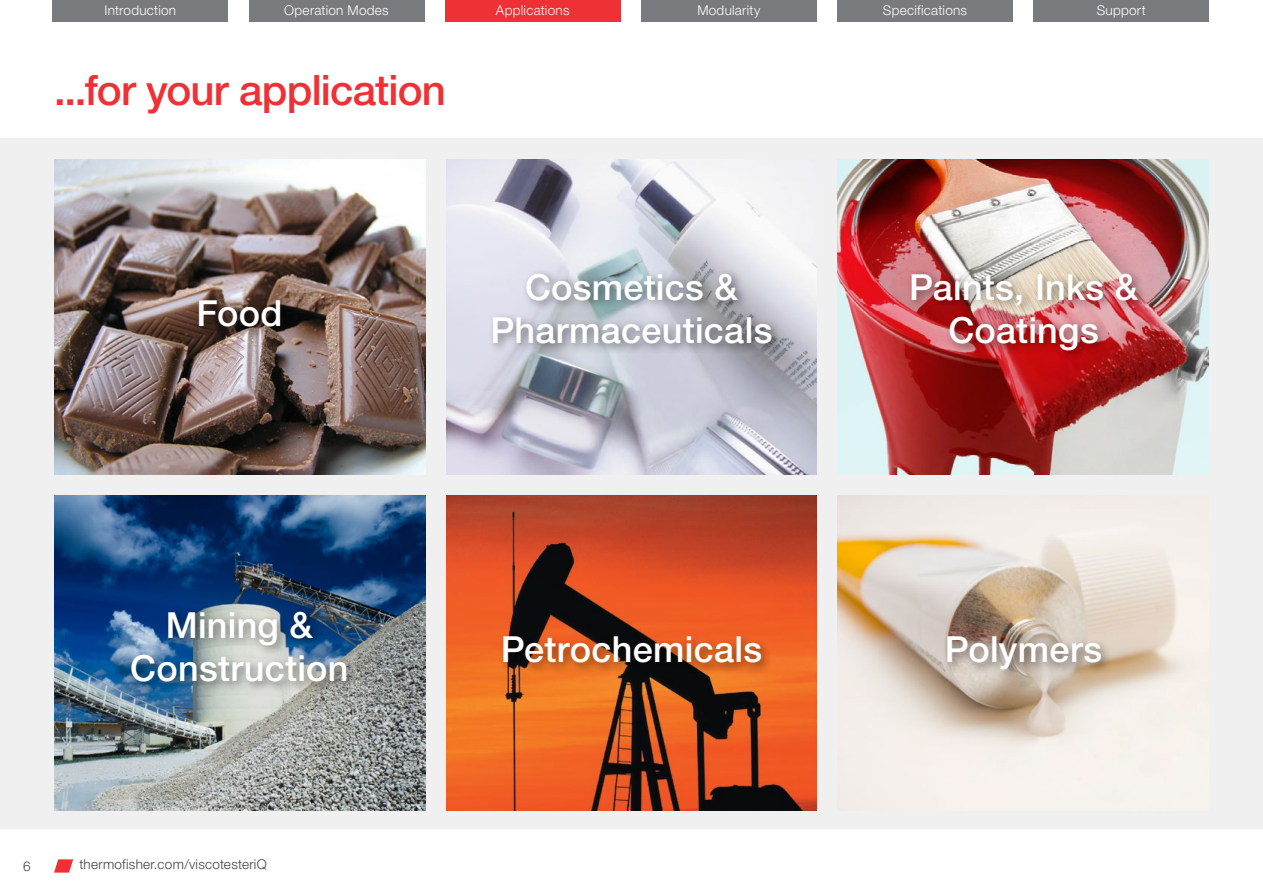
<style>
.page{position:relative;width:1263px;height:893px;background:#fff}
.page>*{position:absolute;margin:0;border:0;box-sizing:border-box;transform-origin:0 0}
.t1{font:500 42px "Helvetica Neue LTW1 G";letter-spacing:-.02em;color:#ee3134}
.t2{font:500 36px/43.2px "Helvetica Neue LTW1 G";letter-spacing:.005em;color:#fff;text-align:center}
.t3{font:300 13.5px "Helvetica Neue LTW1 G";letter-spacing:.02em;color:#fff}
.t4{font:300 13.5px "Helvetica Neue LTW1 G";letter-spacing:.02em;color:#414042}
</style>
<div class="page">
<div style="left:0;top:138px;width:1263px;height:690px;background:#f0f0f1"></div>
<img style="left:54px;top:159px;width:371px;height:315px">
<img style="left:446px;top:159px;width:371px;height:315px">
<img style="left:838px;top:159px;width:371px;height:315px">
<img style="left:54px;top:495px;width:371px;height:315px">
<img style="left:446px;top:495px;width:371px;height:315px">
<img style="left:838px;top:495px;width:358px;height:315px">
<div style="left:195px;top:296px;width:97px;height:43px;background:#000;opacity:.45"></div>
<div style="left:488px;top:268px;width:294px;height:87px;background:#000;opacity:.45"></div>
<div style="left:907px;top:268px;width:242px;height:94px;background:#000;opacity:.45"></div>
<div style="left:126px;top:606px;width:232px;height:87px;background:#000;opacity:.45"></div>
<div style="left:499px;top:632px;width:273px;height:43px;background:#000;opacity:.45"></div>
<div style="left:943px;top:632px;width:169px;height:49px;background:#000;opacity:.45"></div>
<div style="left:53px;top:0;width:175px;height:21px;background:#797a7d"></div>
<div style="left:249px;top:0;width:175px;height:21px;background:#797a7d"></div>
<div style="left:445px;top:0;width:175px;height:21px;background:#ee3134"></div>
<div style="left:641px;top:0;width:176px;height:21px;background:#797a7d"></div>
<div style="left:837px;top:0;width:176px;height:21px;background:#797a7d"></div>
<div style="left:1033px;top:0;width:176px;height:21px;background:#797a7d"></div>
<svg style="left:54px;top:859px;width:19px;height:14px"></svg>
<p class="t3" style="left:104px;top:2px;width:73px">Introduction</p>
<p class="t3" style="left:284px;top:2px;width:106px">Operation Modes</p>
<p class="t3" style="left:496px;top:2px;width:75px">Applications</p>
<p class="t3" style="left:697px;top:2px;width:65px">Modularity</p>
<p class="t3" style="left:883px;top:2px;width:86px">Specifications</p>
<p class="t3" style="left:1097px;top:2px;width:51px">Support</p>
<p class="t1" style="left:54px;top:65px;width:393px">...for your application</p>
<p class="t2" style="left:196px;top:292px;width:88px">Food</p>
<p class="t2" style="left:490px;top:265px;width:283px">Cosmetics &amp;<br>Pharmaceuticals</p>
<p class="t2" style="left:909px;top:265px;width:231px">Paints, Inks &amp;<br>Coatings</p>
<p class="t2" style="left:130px;top:604px;width:220px">Mining &amp;<br>Construction</p>
<p class="t4" style="left:23px;top:858px;width:9px">6</p>
<p class="t4" style="left:80px;top:856px;width:189px">thermofisher.com/viscotesteriQ</p>
<p class="t2" style="left:501px;top:628px;width:263px">Petrochemicals</p>
<p class="t2" style="left:945px;top:628px;width:159px">Polymers</p>
</div>
